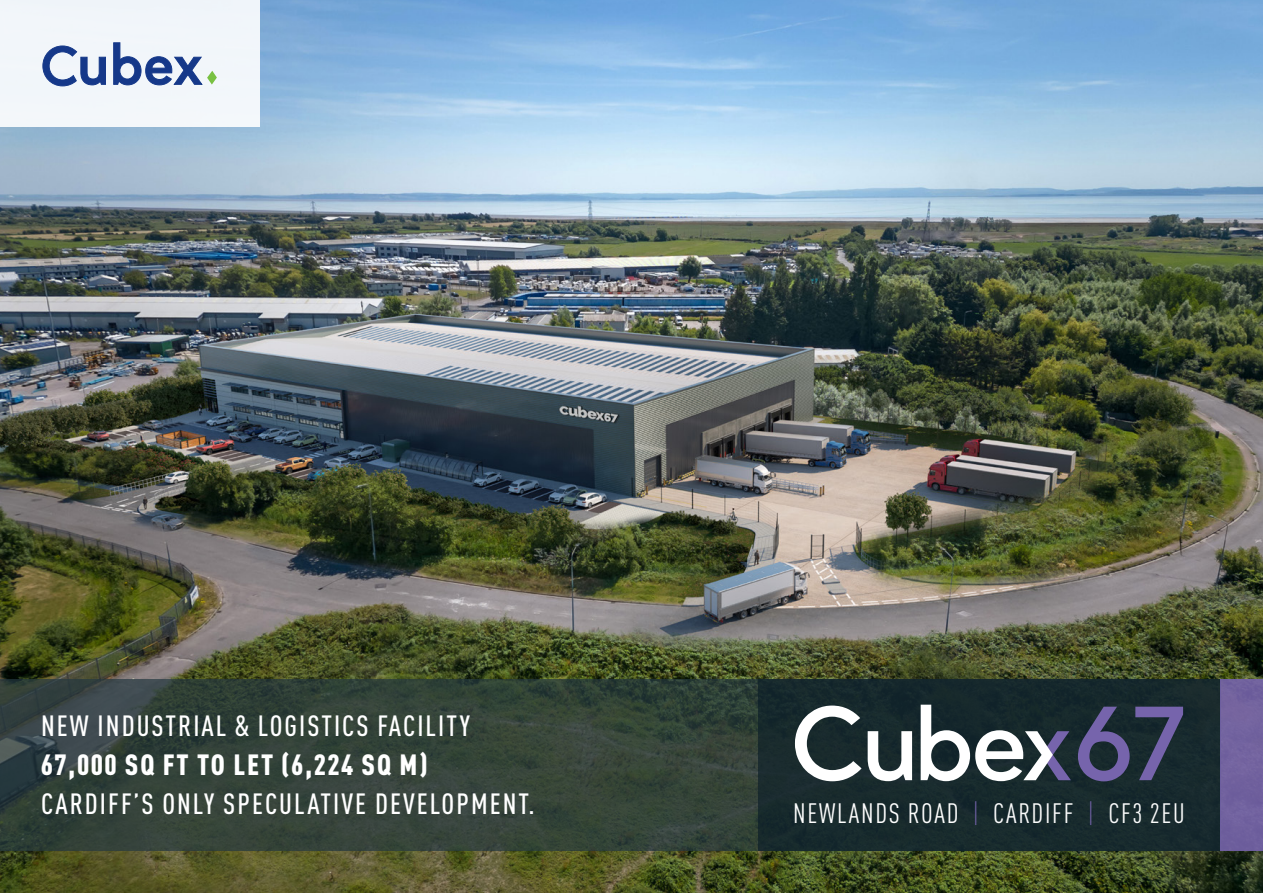
<style>
.page{position:relative;width:1263px;height:893px;background:#fff}
.page>*{position:absolute;margin:0;border:0;box-sizing:border-box;transform-origin:0 0}
.t1{font:500 condensed 28.95px "DIN Pro";letter-spacing:.07em;color:#fff}
.t2{font:900 condensed 28.95px "DIN Pro";letter-spacing:.055em;color:#fff}
.t3{font:condensed 27.75px "DIN Pro";letter-spacing:.06em;color:#fbfbfb}
.s1{color:#fff}
.s2{font-weight:300;color:#7664ac}
</style>
<div class="page">
<img style="left:0;top:0;width:1263px;height:893px">
<div style="left:0;top:0;width:260px;height:127px;background:#f2f6fa"></div>
<svg style="left:42px;top:43px;width:175px;height:43px"></svg>
<div style="left:757px;top:679px;width:463px;height:171px;background:#12252e"></div>
<svg style="left:0;top:679px;width:757px;height:171px;background:#334239"></svg>
<div style="left:1220px;top:679px;width:43px;height:171px;background:#71629e"></div>
<svg style="left:795px;top:705px;width:66px;height:76px"></svg>
<svg style="left:868px;top:731px;width:44px;height:50px"></svg>
<svg style="left:1078px;top:707px;width:105px;height:74px"></svg>
<svg style="left:921px;top:705px;width:150px;height:76px"></svg>
<p class="t1" style="left:41px;top:705px;width:430px">NEW INDUSTRIAL &amp; LOGISTICS FACILITY</p>
<p class="t2" style="left:41px;top:743px;width:388px">67,000 SQ FT TO LET (6,224 SQ M)</p>
<p class="t1" style="left:41px;top:783px;width:495px">CARDIFF’S ONLY SPECULATIVE DEVELOPMENT.</p>
<p class="t3" style="left:793px;top:793px;width:393px"><span class="s1">NEWLANDS ROAD</span> <span class="s2">|</span> CARDIFF <span class="s2">|</span> CF3 2EU</p>
</div>
